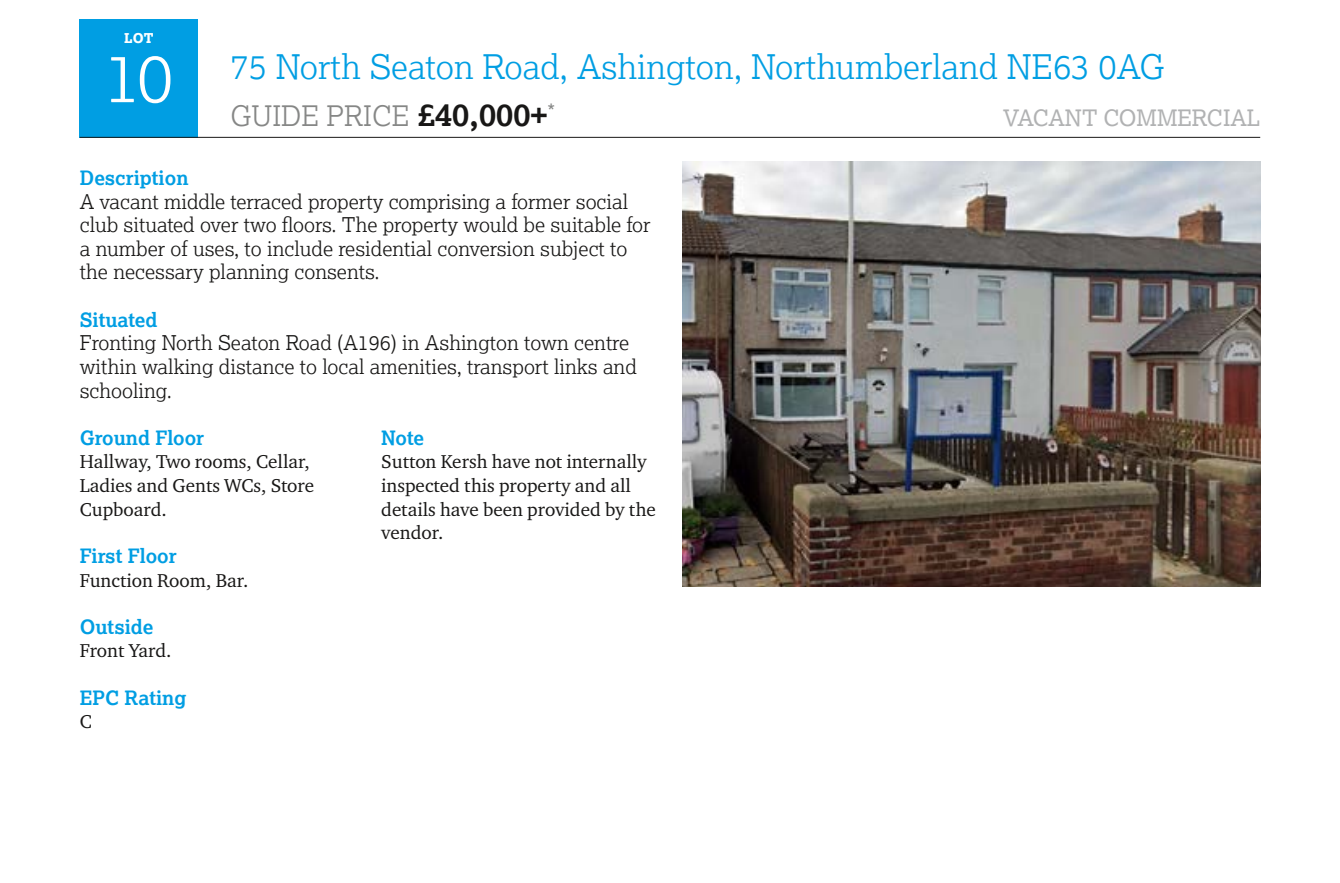
<style>
.page{position:relative;width:1340px;height:883px;background:#fff}
.page>*{position:absolute;margin:0;border:0;box-sizing:border-box;transform-origin:0 0}
.t1{font:300 67.5px "Lexia";color:#fff}
.t2{font:300 33.75px "Lexia";color:#009ee3}
.t3{font:300 28.12px "Lexia";color:#868786}
.t4{font:22.5px "Lexia";color:#b1b2b3}
.t5{font:300 20.25px/23.6px "Lexia";color:#181716}
.t6{font:20.25px "Lexia";color:#868786}
.t7{font:700 19.8px "Lexia";color:#009ee3}
.t8{font:19.12px/23.6px "Charter ITC Pro";color:#181716}
.t9{font:800 13.5px "Lexia";color:#fff}
.s1{font-weight:700;font-size:31.5px;color:#181716}
</style>
<div class="page">
<div style="left:80px;top:19px;width:118px;height:119px;background:#009ee3"></div>
<hr style="left:80px;top:137px;width:1180px;height:1px;background:#181716">
<img style="left:682px;top:161px;width:578px;height:425px">
<p class="t9" style="left:124px;top:29px;width:31px">LOT</p>
<h1 class="t1" style="left:104px;top:35px;width:71px">10</h1>
<h2 class="t2" style="left:230px;top:45px;width:935px">75 North Seaton Road, Ashington, Northumberland NE63 0AG</h2>
<h3 class="t3" style="left:230px;top:98px;width:318px">GUIDE PRICE <span class="s1">£40,000+</span></h3>
<p class="t4" style="left:1003px;top:103px;width:259px">VACANT COMMERCIAL</p>
<p class="t6" style="left:547px;top:99px;width:9px">*</p>
<p class="t7" style="left:80px;top:165px;width:110px">Description</p>
<p class="t5" style="left:80px;top:189px;width:572px">A vacant middle terraced property comprising a former social club situated over two floors. The property would be suitable for a number of uses, to include residential conversion subject to the necessary planning consents.</p>
<p class="t7" style="left:80px;top:307px;width:79px">Situated</p>
<p class="t5" style="left:80px;top:331px;width:558px">Fronting North Seaton Road (A196) in Ashington town centre within walking distance to local amenities, transport links and schooling.</p>
<p class="t7" style="left:80px;top:425px;width:126px">Ground Floor</p>
<p class="t8" style="left:80px;top:450px;width:236px">Hallway, Two rooms, Cellar,<br>Ladies and Gents WCs, Store<br>Cupboard.</p>
<p class="t7" style="left:80px;top:543px;width:98px">First Floor</p>
<p class="t8" style="left:80px;top:568px;width:170px">Function Room, Bar.</p>
<p class="t7" style="left:80px;top:614px;width:75px">Outside</p>
<p class="t8" style="left:80px;top:639px;width:93px">Front Yard.</p>
<p class="t7" style="left:80px;top:685px;width:108px">EPC Rating</p>
<p class="t8" style="left:80px;top:710px;width:14px">C</p>
<p class="t7" style="left:381px;top:425px;width:44px">Note</p>
<p class="t8" style="left:381px;top:450px;width:276px">Sutton Kersh have not internally inspected this property and all details have been provided by the vendor.</p>
</div>
